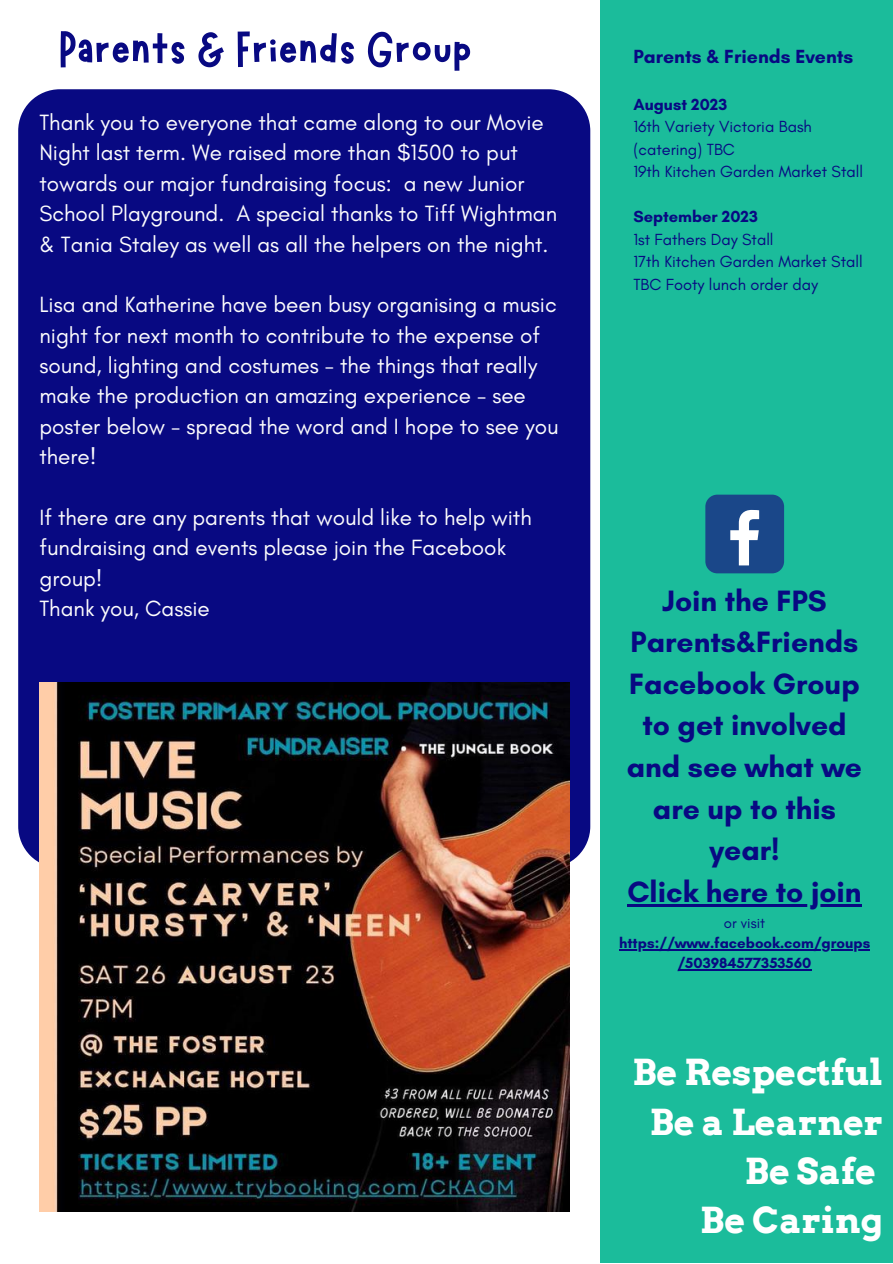
<style>
.page{position:relative;width:893px;height:1264px;background:#fff}
.page>*{position:absolute;margin:0;border:0;box-sizing:border-box;transform-origin:0 0}
.t1{font:51px "Marykate";color:#080982}
.t2{font:700 35.85px/49.2px "Arvo";color:#fff;text-align:right}
.t3{font:700 30px/41.5px "Glacial Indifference";color:#080982;text-align:center}
.t4{font:22.5px/30.3px "Glacial Indifference";color:#fdfdfd}
.t5{font:700 19.35px "Glacial Indifference";color:#080982}
.t6{font:16.35px/22.5px "Glacial Indifference";color:#080982}
.t7{font:700 16.35px "Glacial Indifference";color:#080982}
.t8{font:700 15px/20.2px "Glacial Indifference";color:#080982;text-align:center}
.t9{font:15px "Glacial Indifference";color:#080982}
</style>
<div class="page">
<div style="left:600px;top:0;width:292px;height:1262px;background:#1bbc9b"></div>
<div style="left:18px;top:89px;width:572px;height:778px;background:#080982"></div>
<div style="left:705px;top:494px;width:79px;height:79px;background:#1a4789;border-radius:12px"></div>
<svg style="left:730px;top:510px;width:29px;height:55px"></svg>
<img style="left:39px;top:682px;width:530px;height:529px">
<hr style="left:627px;top:904px;width:234px;height:2px;background:#080982">
<hr style="left:619px;top:949px;width:250px;height:1px;background:#080982">
<hr style="left:677px;top:969px;width:134px;height:1px;background:#080982">
<h1 class="t1" style="left:59px;top:16px;width:415px">Parents &amp; Friends Group</h1>
<p class="t4" style="left:39px;top:107px;width:519px">Thank you to everyone that came along to our Movie Night last term. We raised more than $1500 to put towards our major fundraising focus: a new Junior School Playground. A special thanks to Tiff Wightman &amp; Tania Staley as well as all the helpers on the night.</p>
<p class="t4" style="left:39px;top:289px;width:520px">Lisa and Katherine have been busy organising a music night for next month to contribute to the expense of sound, lighting and costumes - the things that really make the production an amazing experience - see poster below - spread the word and I hope to see you there!</p>
<p class="t4" style="left:39px;top:502px;width:494px">If there are any parents that would like to help with fundraising and events please join the Facebook group!<br>Thank you, Cassie</p>
<p class="t5" style="left:633px;top:44px;width:221px">Parents &amp; Friends Events</p>
<p class="t7" style="left:633px;top:94px;width:95px">August 2023</p>
<p class="t6" style="left:633px;top:115px;width:231px">16th Variety Victoria Bash (catering) TBC<br>19th Kitchen Garden Market Stall</p>
<p class="t7" style="left:633px;top:207px;width:126px">September 2023</p>
<p class="t6" style="left:633px;top:228px;width:231px">1st Fathers Day Stall<br>17th Kitchen Garden Market Stall<br>TBC Footy lunch order day</p>
<h3 class="t3" style="left:626px;top:579px;width:237px">Join the FPS<br>Parents&amp;Friends<br>Facebook Group to get involved and see what we are up to this year!<br>Click here to join</h3>
<p class="t9" style="left:723px;top:913px;width:43px">or visit</p>
<p class="t8" style="left:619px;top:932px;width:253px">https://www.facebook.com/groups /503984577353560</p>
<h2 class="t2" style="left:632px;top:1047px;width:252px">Be Respectful<br>Be a Learner<br>Be Safe<br>Be Caring</h2>
</div>
